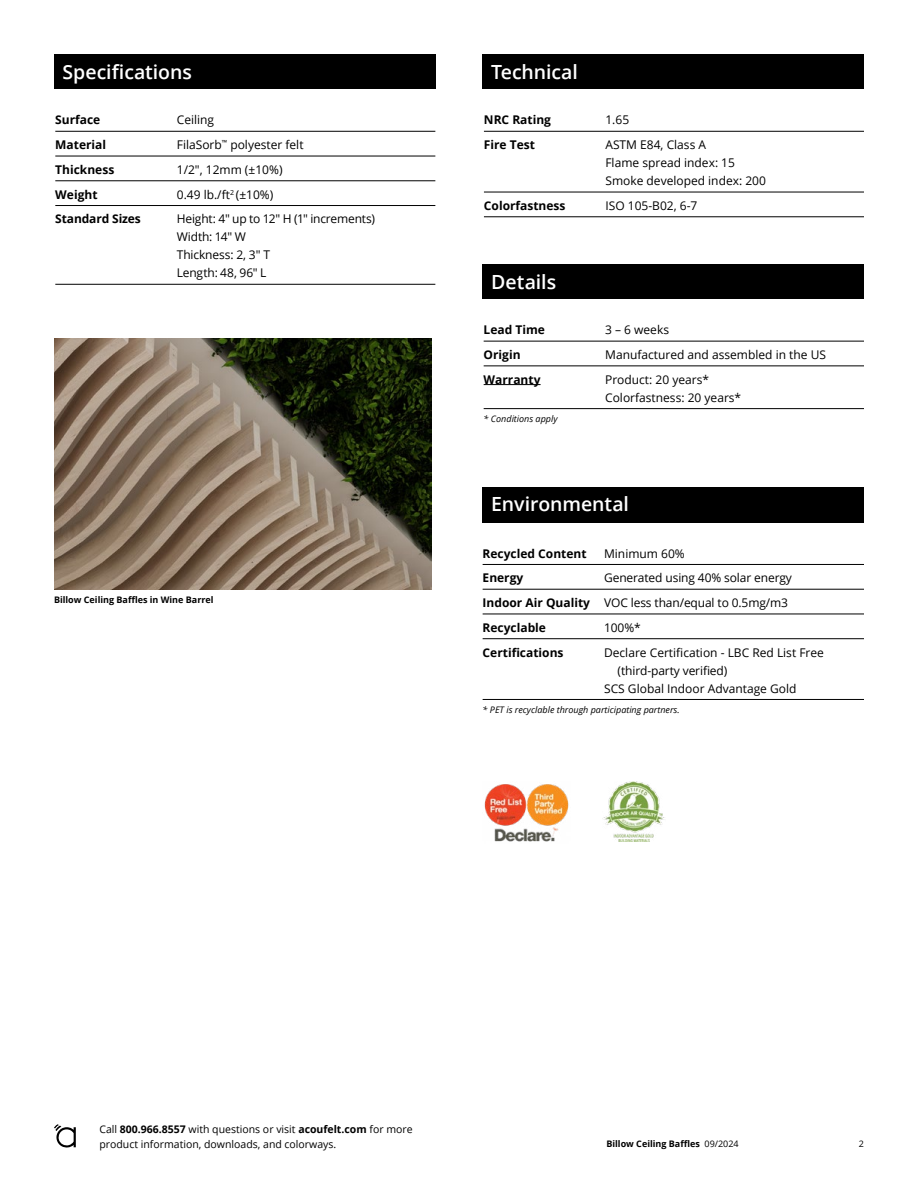
<style>
.page{position:relative;width:918px;height:1188px;background:#fff}
.page>*{position:absolute;margin:0;border:0;box-sizing:border-box;transform-origin:0 0}
.t1{font:600 19.5px "Open Sans";letter-spacing:-.005em;color:#fff}
.t2{font:12px/18px "Open Sans";color:#000}
.t3{font:700 12px "Open Sans";color:#000}
.t4{font:10.5px/15px "Open Sans";color:#000}
.t5{font:italic 9px "Open Sans";color:#000}
.t6{font:700 9px "Open Sans";color:#000}
.t7{font:9px "Open Sans";color:#000}
.s1{font-weight:700}
.s2{font-weight:400}
</style>
<div class="page">
<svg style="left:54px;top:1124px;width:22px;height:24px"></svg>
<div style="left:54px;top:54px;width:381px;height:34px;background:#000"></div>
<hr style="left:55px;top:131px;width:380px;height:1px;background:#000">
<hr style="left:55px;top:156px;width:380px;height:1px;background:#000">
<hr style="left:55px;top:181px;width:380px;height:1px;background:#000">
<hr style="left:55px;top:205px;width:380px;height:1px;background:#000">
<hr style="left:55px;top:284px;width:380px;height:1px;background:#000">
<div style="left:483px;top:264px;width:381px;height:34px;background:#000"></div>
<hr style="left:484px;top:341px;width:380px;height:1px;background:#000">
<hr style="left:484px;top:366px;width:380px;height:1px;background:#000">
<hr style="left:484px;top:384px;width:57px;height:1px;background:#000">
<hr style="left:484px;top:408px;width:380px;height:1px;background:#000">
<img style="left:54px;top:338px;width:378px;height:252px">
<div style="left:483px;top:54px;width:381px;height:34px;background:#000"></div>
<hr style="left:484px;top:131px;width:380px;height:1px;background:#000">
<hr style="left:484px;top:192px;width:380px;height:1px;background:#000">
<hr style="left:484px;top:217px;width:380px;height:1px;background:#000">
<div style="left:483px;top:487px;width:381px;height:36px;background:#000"></div>
<hr style="left:483px;top:564px;width:381px;height:1px;background:#000">
<hr style="left:483px;top:589px;width:381px;height:1px;background:#000">
<hr style="left:483px;top:614px;width:381px;height:1px;background:#000">
<hr style="left:483px;top:638px;width:381px;height:1px;background:#000">
<hr style="left:483px;top:699px;width:381px;height:1px;background:#000">
<img style="left:484px;top:784px;width:85px;height:58px">
<img style="left:603px;top:781px;width:62px;height:61px">
<h1 class="t1" style="left:63px;top:58px;width:131px">Specifications</h1>
<p class="t3" style="left:55px;top:112px;width:47px">Surface</p>
<p class="t2" style="left:177px;top:111px;width:39px">Ceiling</p>
<p class="t3" style="left:55px;top:136px;width:52px">Material</p>
<p class="t2" style="left:177px;top:135px;width:128px">FilaSorb<sup>™</sup> polyester felt</p>
<p class="t3" style="left:55px;top:161px;width:61px">Thickness</p>
<p class="t2" style="left:177px;top:160px;width:107px">1/2", 12mm (±10%)</p>
<p class="t3" style="left:55px;top:186px;width:44px">Weight</p>
<p class="t2" style="left:177px;top:185px;width:98px">0.49 lb./ft<sup>2</sup> (±10%)</p>
<p class="t3" style="left:55px;top:211px;width:87px">Standard Sizes</p>
<p class="t2" style="left:177px;top:210px;width:200px">Height: 4" up to 12" H (1" increments)<br>Width: 14" W<br>Thickness: 2, 3" T<br>Length: 48, 96" L</p>
<p class="t6" style="left:54px;top:594px;width:161px">Billow Ceiling Baffles in Wine Barrel</p>
<h1 class="t1" style="left:491px;top:58px;width:88px">Technical</h1>
<p class="t3" style="left:484px;top:112px;width:69px">NRC Rating</p>
<p class="t2" style="left:605px;top:111px;width:25px">1.65</p>
<p class="t3" style="left:484px;top:136px;width:53px">Fire Test</p>
<p class="t2" style="left:605px;top:135px;width:162px">ASTM E84, Class A<br>Flame spread index: 15<br>Smoke developed index: 200</p>
<p class="t3" style="left:484px;top:197px;width:83px">Colorfastness</p>
<p class="t2" style="left:605px;top:196px;width:94px">ISO 105-B02, 6-7</p>
<h1 class="t1" style="left:491px;top:268px;width:66px">Details</h1>
<p class="t3" style="left:484px;top:321px;width:63px">Lead Time</p>
<p class="t2" style="left:605px;top:321px;width:65px">3 – 6 weeks</p>
<p class="t3" style="left:484px;top:346px;width:38px">Origin</p>
<p class="t2" style="left:605px;top:345px;width:222px">Manufactured and assembled in the US</p>
<p class="t3" style="left:484px;top:371px;width:58px">Warranty</p>
<p class="t2" style="left:605px;top:370px;width:138px">Product: 20 years*<br>Colorfastness: 20 years*</p>
<p class="t5" style="left:484px;top:413px;width:75px">* Conditions apply</p>
<h1 class="t1" style="left:491px;top:490px;width:139px">Environmental</h1>
<p class="t3" style="left:483px;top:545px;width:105px">Recycled Content</p>
<p class="t2" style="left:604px;top:544px;width:82px">Minimum 60%</p>
<p class="t3" style="left:483px;top:569px;width:42px">Energy</p>
<p class="t2" style="left:483px;top:565px;width:311px;line-height:24.8px;text-indent:122px">Generated using 40% solar energy<br><span class="s1">Indoor Air Quality</span> VOC less than/equal to 0.5mg/m3<br><span class="s1">Recyclable</span></p>
<p class="t2" style="left:604px;top:618px;width:38px">100%*</p>
<p class="t3" style="left:483px;top:644px;width:82px">Certifications</p>
<p class="t2" style="left:604px;top:643px;width:221px">Declare Certification - LBC Red List Free</p>
<p class="t2" style="left:618px;top:661px;width:111px">(third-party verified)</p>
<p class="t2" style="left:604px;top:679px;width:194px">SCS Global Indoor Advantage Gold</p>
<p class="t5" style="left:483px;top:703px;width:199px">* PET is recyclable through participating partners.</p>
<p class="t4" style="left:99px;top:1121px;width:315px">Call <span class="s1">800.966.8557</span> with questions or visit <span class="s1">acoufelt.com</span> for more product information, downloads, and colorways.</p>
<p class="t6" style="left:606px;top:1138px;width:134px">Billow Ceiling Baffles <span class="s2">09/2024</span></p>
<p class="t7" style="left:859px;top:1138px;width:7px">2</p>
</div>
